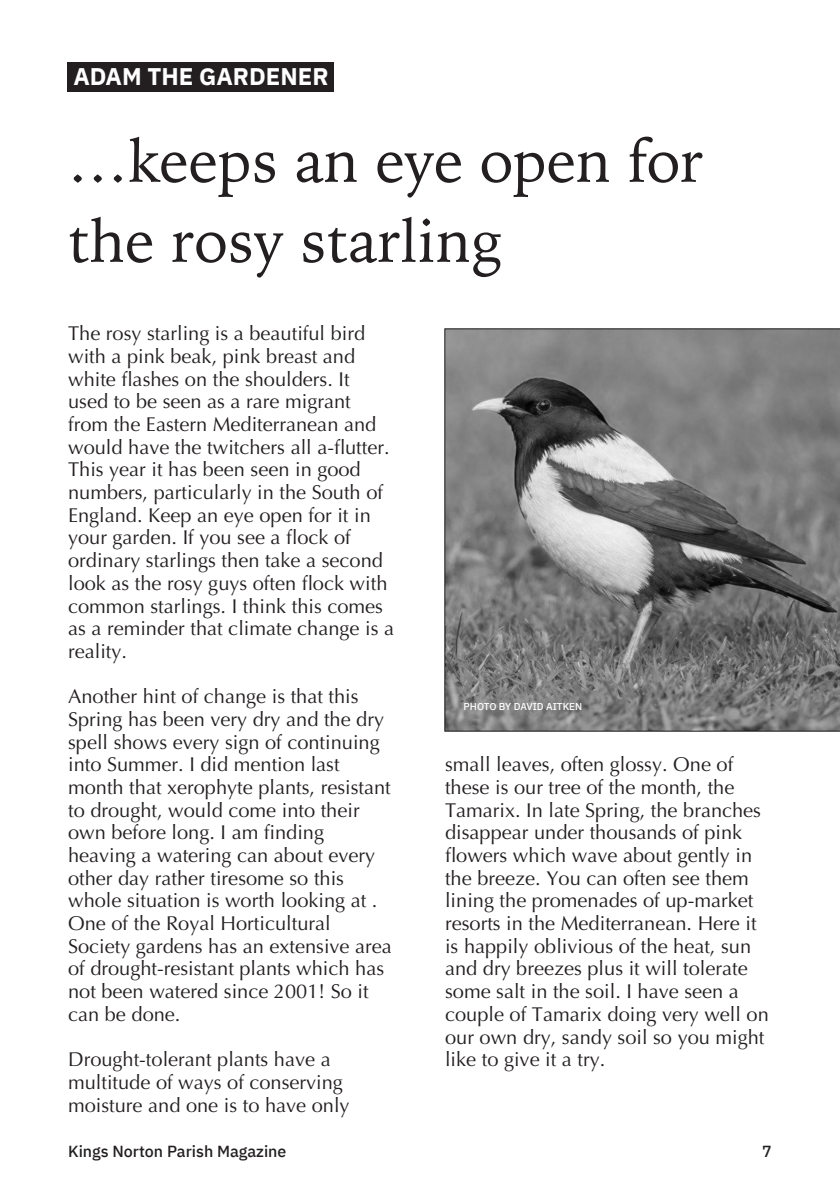
<style>
.page{position:relative;width:840px;height:1191px;background:#fff}
.page>*{position:absolute;margin:0;border:0;box-sizing:border-box;transform-origin:0 0}
.t1{font:60px/80px "Iowan Old Style";color:#231f20}
.t2{font:700 24px "IBM Plex Sans";color:#fff}
.t3{font:20px/22.6px "Optima";color:#231f20}
.t4{font:500 16px "IBM Plex Sans";color:#231f20}
.t5{font:500 10px "IBM Plex Sans";color:#fff}
</style>
<div class="page">
<div style="left:68px;top:63px;width:266px;height:29px;background:#231f20"></div>
<img style="left:444px;top:329px;width:395px;height:402px">
<p class="t2" style="left:73px;top:66px;width:256px">ADAM THE GARDENER</p>
<h1 class="t1" style="left:68px;top:121px;width:636px">…keeps an eye open for the rosy starling</h1>
<p class="t3" style="left:68px;top:322px;width:327px">The rosy starling is a beautiful bird with a pink beak, pink breast and white flashes on the shoulders. It used to be seen as a rare migrant from the Eastern Mediterranean and would have the twitchers all a-flutter.<br>This year it has been seen in good numbers, particularly in the South of England. Keep an eye open for it in your garden. If you see a flock of ordinary starlings then take a second look as the rosy guys often flock with common starlings. I think this comes as a reminder that climate change is a reality.</p>
<p class="t3" style="left:68px;top:685px;width:325px">Another hint of change is that this<br>Spring has been very dry and the dry spell shows every sign of continuing into Summer. I did mention last month that xerophyte plants, resistant to drought, would come into their own before long. I am finding heaving a watering can about every other day rather tiresome so this whole situation is worth looking at .<br>One of the Royal Horticultural<br>Society gardens has an extensive area of drought-resistant plants which has not been watered since 2001! So it can be done.</p>
<p class="t3" style="left:68px;top:1048px;width:283px">Drought-tolerant plants have a multitude of ways of conserving moisture and one is to have only</p>
<p class="t5" style="left:463px;top:702px;width:120px">PHOTO BY DAVID AITKEN</p>
<p class="t3" style="left:445px;top:753px;width:325px">small leaves, often glossy. One of these is our tree of the month, the Tamarix. In late Spring, the branches disappear under thousands of pink flowers which wave about gently in the breeze. You can often see them lining the promenades of up-market resorts in the Mediterranean. Here it is happily oblivious of the heat, sun and dry breezes plus it will tolerate some salt in the soil. I have seen a couple of Tamarix doing very well on our own dry, sandy soil so you might like to give it a try.</p>
<p class="t4" style="left:68px;top:1144px;width:220px">Kings Norton Parish Magazine</p>
<p class="t4" style="left:761px;top:1144px;width:11px">7</p>
</div>
